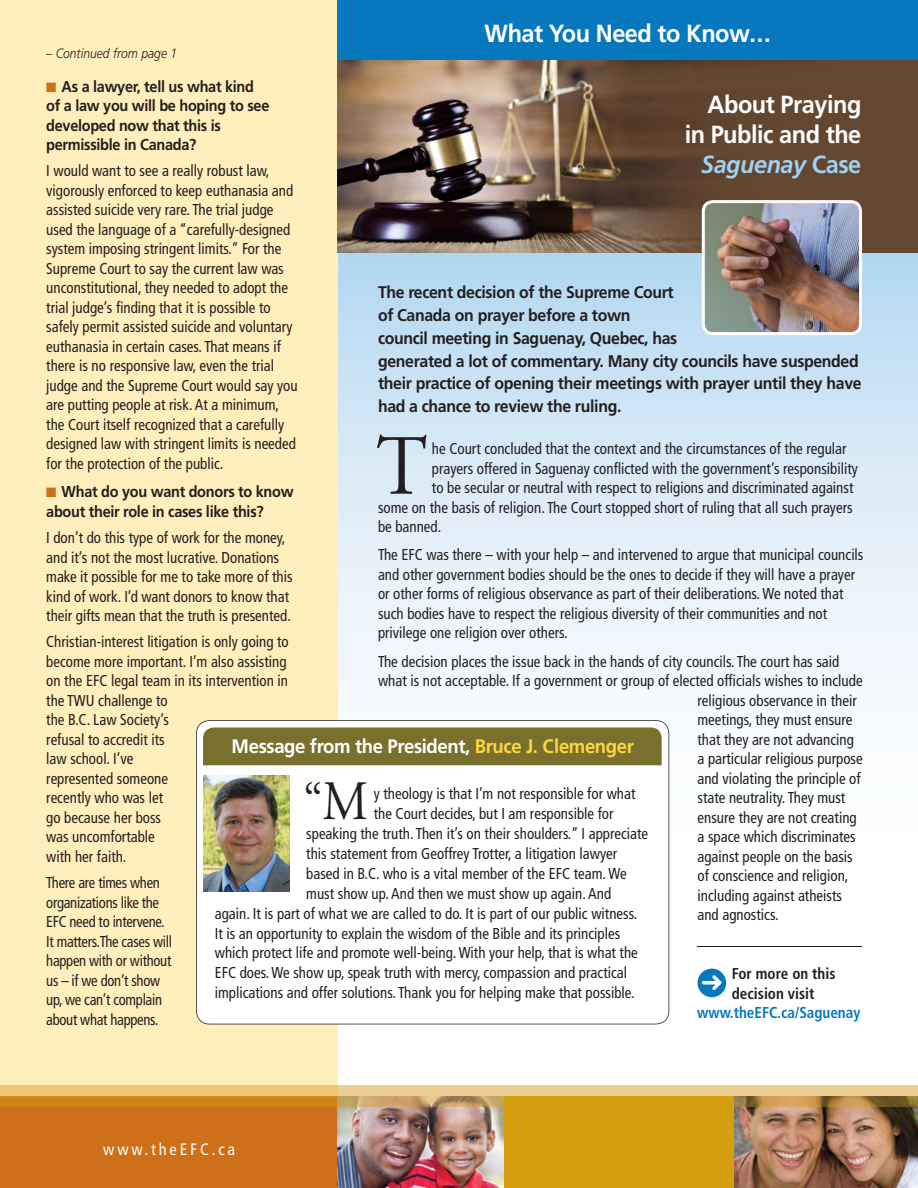
<style>
.page{position:relative;width:918px;height:1188px;background:#fff}
.page>*{position:absolute;margin:0;border:0;box-sizing:border-box;transform-origin:0 0}
.t1{font:85.5px "Adobe Garamond";color:#231f20;scale:.9 1}
.t2{font:52.5px "Adobe Garamond";color:#231f20;scale:.9 1}
.t3{font:700 24.75px/30px "Frutiger";letter-spacing:-.02em;color:#fff;text-align:right;scale:.95 1}
.t4{font:700 19.5px "Frutiger";letter-spacing:-.02em;color:#fff;scale:.95 1}
.t5{font:700 16.8px/23px "Frutiger";letter-spacing:-.02em;color:#231f20;scale:.94 1}
.t6{font:condensed 16.5px "Frutiger";letter-spacing:.17em;color:#fff}
.t7{font:condensed 15.75px/19.5px "Frutiger";color:#231f20;scale:.95 1}
.t8{font:700 15.75px/19.5px "Frutiger";letter-spacing:-.02em;color:#231f20;scale:.92 1}
.t9{font:condensed 15.75px/19.5px "Frutiger";letter-spacing:-.02em;color:#231f20;scale:.93 1}
.t10{font:700 condensed 15.75px "Frutiger";color:#231f20;scale:.96 1}
.t11{font:700 condensed 15.75px "Frutiger";color:#0878be;scale:.96 1}
.t12{font:italic 300 13.5px "Frutiger";color:#231f20;scale:.9 1}
.s1{color:#ce7019}
.s2{font-style:italic;color:#9fd2f1}
.s3{color:#9fd2f1}
.s4{color:#ffd740}
.s5{font-size:55.5px}
</style>
<div class="page">
<img style="left:338px;top:252px;width:580px;height:641px">
<div style="left:0;top:0;width:338px;height:1188px;background:#ffefbc"></div>
<div style="left:0;top:1096px;width:340px;height:92px;background:#ce7019"></div>
<div style="left:502px;top:1096px;width:234px;height:92px;background:#d59f0f"></div>
<img style="left:338px;top:1096px;width:166px;height:92px">
<img style="left:734px;top:1096px;width:184px;height:92px">
<div style="left:338px;top:1085px;width:580px;height:11px;background:#edce92"></div>
<div style="left:0;top:1085px;width:338px;height:11px;background:#edc873"></div>
<svg style="left:916px;top:1096px;width:2px;height:11px"></svg>
<svg style="left:0;top:1096px;width:340px;height:11px;background:#d18417"></svg>
<svg style="left:502px;top:1096px;width:234px;height:11px"></svg>
<svg style="left:196px;top:720px;width:473px;height:304px"></svg>
<div style="left:203px;top:727px;width:459px;height:38px;background:#79702e"></div>
<img style="left:203px;top:776px;width:86px;height:115px">
<hr style="left:697px;top:946px;width:165px;height:1px;background:#231f20">
<img style="left:338px;top:59px;width:580px;height:193px">
<img style="left:702px;top:200px;width:160px;height:135px">
<div style="left:698px;top:969px;width:28px;height:28px;background:#0878be;border-radius:50%"></div>
<svg style="left:700px;top:972px;width:27px;height:21px"></svg>
<div style="left:338px;top:0;width:580px;height:59px;background:#0878be"></div>
<p class="t3" style="left:485px;top:21px;width:303px">What You Need to Know...</p>
<p class="t12" style="left:46px;top:48px;width:147px">– Continued from page 1</p>
<p class="t8" style="left:46px;top:78px;width:244px"><span class="s1">■</span> As a lawyer, tell us what kind of a law you will be hoping to see developed now that this is permissible in Canada?</p>
<p class="t7" style="left:46px;top:162px;width:266px">I would want to see a really robust law, vigorously enforced to keep euthanasia and assisted suicide very rare. The trial judge used the language of a “carefully-designed system imposing stringent limits.” For the Supreme Court to say the current law was unconstitutional, they needed to adopt the trial judge’s finding that it is possible to safely permit assisted suicide and voluntary euthanasia in certain cases. That means if there is no responsive law, even the trial judge and the Supreme Court would say you are putting people at risk. At a minimum, the Court itself recognized that a carefully designed law with stringent limits is needed for the protection of the public.</p>
<p class="t8" style="left:46px;top:483px;width:270px"><span class="s1">■</span> What do you want donors to know about their role in cases like this?</p>
<p class="t7" style="left:46px;top:529px;width:261px">I don’t do this type of work for the money, and it’s not the most lucrative. Donations make it possible for me to take more of this kind of work. I’d want donors to know that their gifts mean that the truth is presented.</p>
<p class="t7" style="left:46px;top:633px;width:257px">Christian-interest litigation is only going to become more important. I’m also assisting on the EFC legal team in its intervention in the TWU challenge to<br>the B.C. Law Society’s<br>refusal to accredit its<br>law school. I’ve<br>represented someone<br>recently who was let<br>go because her boss<br>was uncomfortable<br>with her faith.</p>
<p class="t9" style="left:46px;top:874px;width:137px">There are times when organizations like the<br>EFC need to intervene.<br>It matters.The cases will happen with or without us – if we don’t show up, we can’t complain about what happens.</p>
<p class="t3" style="left:685px;top:91px;width:187px">About Praying in Public and the<br><span class="s2">Saguenay</span> <span class="s3">Case</span></p>
<p class="t5" style="left:378px;top:282px;width:516px">The recent decision of the Supreme Court<br>of Canada on prayer before a town<br>council meeting in Saguenay, Quebec, has<br>generated a lot of commentary. Many city councils have suspended their practice of opening their meetings with prayer until they have had a chance to review the ruling.</p>
<p class="t1" style="left:376px;top:432px;width:58px">T</p>
<p class="t7" style="left:432px;top:440px;width:438px">he Court concluded that the context and the circumstances of the regular</p>
<p class="t7" style="left:432px;top:460px;width:450px">prayers offered in Saguenay conflicted with the government’s responsibility</p>
<p class="t7" style="left:432px;top:479px;width:445px">to be secular or neutral with respect to religions and discriminated against</p>
<p class="t7" style="left:378px;top:499px;width:501px">some on the basis of religion. The Court stopped short of ruling that all such prayers</p>
<p class="t7" style="left:378px;top:518px;width:68px">be banned.</p>
<p class="t7" style="left:378px;top:547px;width:513px">The EFC was there – with your help – and intervened to argue that municipal councils and other government bodies should be the ones to decide if they will have a prayer or other forms of religious observance as part of their deliberations. We noted that such bodies have to respect the religious diversity of their communities and not privilege one religion over others.</p>
<p class="t7" style="left:378px;top:653px;width:487px">The decision places the issue back in the hands of city councils. The court has said</p>
<p class="t7" style="left:378px;top:672px;width:512px">what is not acceptable. If a government or group of elected officials wishes to include</p>
<p class="t7" style="left:697px;top:692px;width:169px">religious observance in their</p>
<p class="t7" style="left:697px;top:711px;width:165px">meetings, they must ensure</p>
<p class="t7" style="left:697px;top:731px;width:166px">that they are not advancing</p>
<p class="t7" style="left:697px;top:750px;width:176px">a particular religious purpose</p>
<p class="t7" style="left:697px;top:770px;width:173px">and violating the principle of</p>
<p class="t7" style="left:697px;top:789px;width:157px">state neutrality. They must</p>
<p class="t7" style="left:697px;top:809px;width:169px">ensure they are not creating</p>
<p class="t7" style="left:697px;top:828px;width:168px">a space which discriminates</p>
<p class="t7" style="left:697px;top:848px;width:165px">against people on the basis</p>
<p class="t7" style="left:697px;top:867px;width:160px">of conscience and religion,</p>
<p class="t7" style="left:697px;top:887px;width:154px">including against atheists</p>
<p class="t7" style="left:697px;top:906px;width:87px">and agnostics.</p>
<p class="t4" style="left:232px;top:738px;width:425px">Message from the President, <span class="s4">Bruce J. Clemenger</span></p>
<p class="t7" style="left:374px;top:785px;width:277px">y theology is that I’m not responsible for what</p>
<p class="t7" style="left:374px;top:805px;width:254px">the Court decides, but I am responsible for</p>
<p class="t7" style="left:306px;top:825px;width:362px">speaking the truth. Then it’s on their shoulders.” I appreciate</p>
<p class="t7" style="left:306px;top:845px;width:329px">this statement from Geoffrey Trotter, a litigation lawyer</p>
<p class="t7" style="left:306px;top:865px;width:339px">based in B.C. who is a vital member of the EFC team. We</p>
<p class="t7" style="left:306px;top:885px;width:323px">must show up. And then we must show up again. And</p>
<p class="t7" style="left:215px;top:905px;width:446px">again. It is part of what we are called to do. It is part of our public witness.</p>
<p class="t7" style="left:215px;top:925px;width:428px">It is an opportunity to explain the wisdom of the Bible and its principles</p>
<p class="t7" style="left:215px;top:944px;width:447px">which protect life and promote well-being. With your help, that is what the</p>
<p class="t7" style="left:215px;top:964px;width:436px">EFC does. We show up, speak truth with mercy, compassion and practical</p>
<p class="t7" style="left:215px;top:984px;width:443px">implications and offer solutions. Thank you for helping make that possible.</p>
<p class="t2" style="left:303px;top:781px;width:73px">“<span class="s5">M</span></p>
<p class="t10" style="left:732px;top:967px;width:110px">For more on this</p>
<p class="t10" style="left:732px;top:987px;width:88px">decision visit</p>
<p class="t11" style="left:697px;top:1006px;width:171px">www.theEFC.ca/Saguenay</p>
<p class="t6" style="left:103px;top:1142px;width:134px">www.theEFC.ca</p>
</div>
